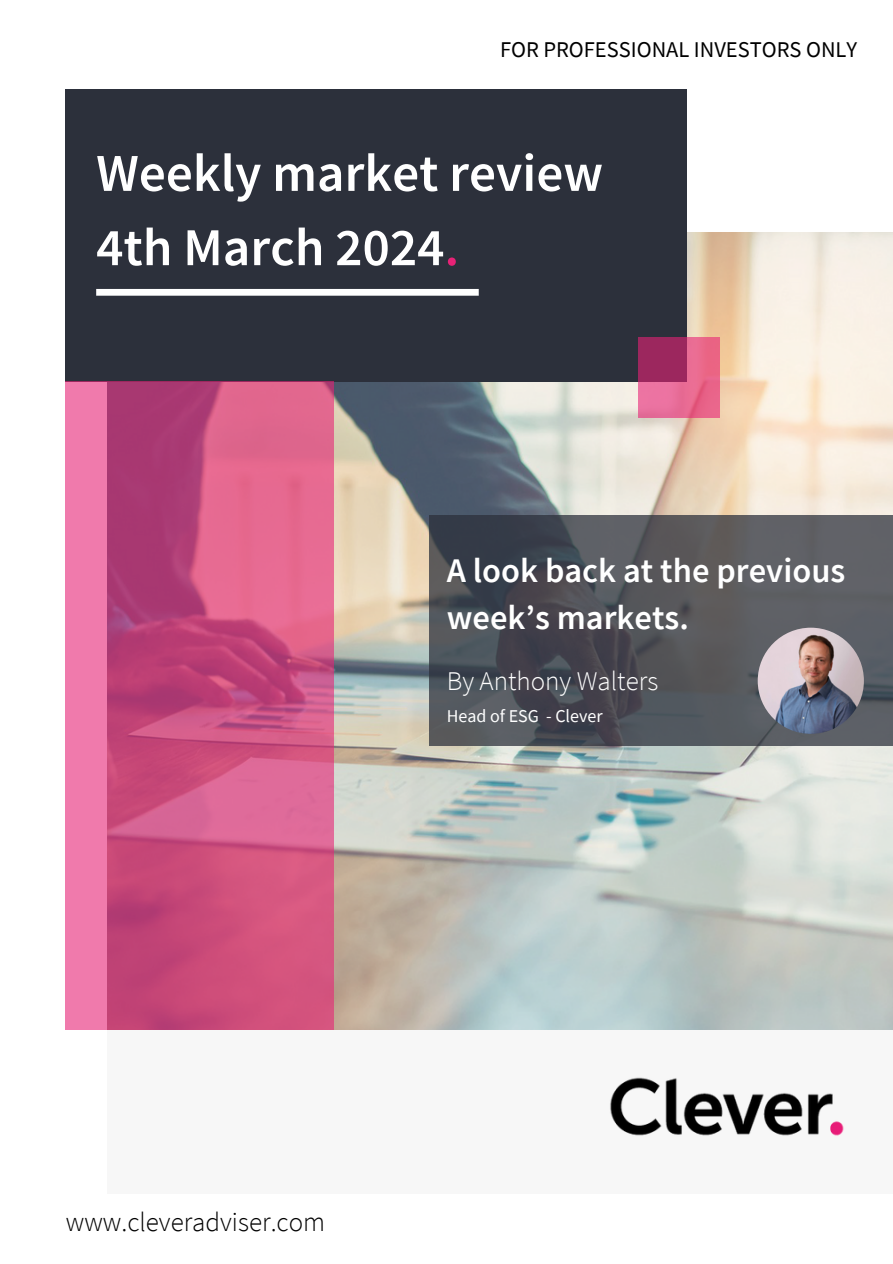
<style>
.page{position:relative;width:893px;height:1264px;background:#fff}
.page>*{position:absolute;margin:0;border:0;box-sizing:border-box;transform-origin:0 0}
.t1{font:600 53.25px/74.2px "Source Sans Pro";color:#fff}
.t2{font:600 34.5px/47.2px "Source Sans Pro";color:#fff}
.t3{font:300 27px "Source Sans Pro";color:#000}
.t4{font:300 27px "Source Sans Pro";color:#fff}
.t5{font:22.5px "Source Sans Pro";color:#000}
.t6{font:18px "Source Sans Pro";color:#fff}
.s1{color:#e72276}
</style>
<div class="page">
<div style="left:108px;top:233px;width:784px;height:960px;background:#f7f7f7"></div>
<img style="left:333px;top:233px;width:559px;height:796px">
<div style="left:65px;top:89px;width:621px;height:293px;background:#2c303b"></div>
<svg style="left:65px;top:382px;width:268px;height:647px;background:#d05787"></svg>
<svg style="left:637px;top:336px;width:82px;height:81px;background:#cc547f"></svg>
<svg style="left:429px;top:515px;width:463px;height:231px;background:#515359"></svg>
<img style="left:610px;top:1077px;width:234px;height:59px">
<div style="left:96px;top:289px;width:382px;height:7px;background:#fff"></div>
<img style="left:757px;top:627px;width:106px;height:106px;border-radius:50%">
<p class="t5" style="left:500px;top:35px;width:359px">FOR PROFESSIONAL INVESTORS ONLY</p>
<h2 class="t1" style="left:96px;top:135px;width:508px">Weekly market review<br>4th March 2024<span class="s1">.</span></h2>
<p class="t2" style="left:446px;top:546px;width:400px">A look back at the previous week’s markets.</p>
<h3 class="t4" style="left:446px;top:663px;width:213px">By Anthony Walters</h3>
<p class="t6" style="left:446px;top:704px;width:157px">Head of ESG - Clever</p>
<p class="t3" style="left:66px;top:1204px;width:261px">www.cleveradviser.com</p>
</div>
